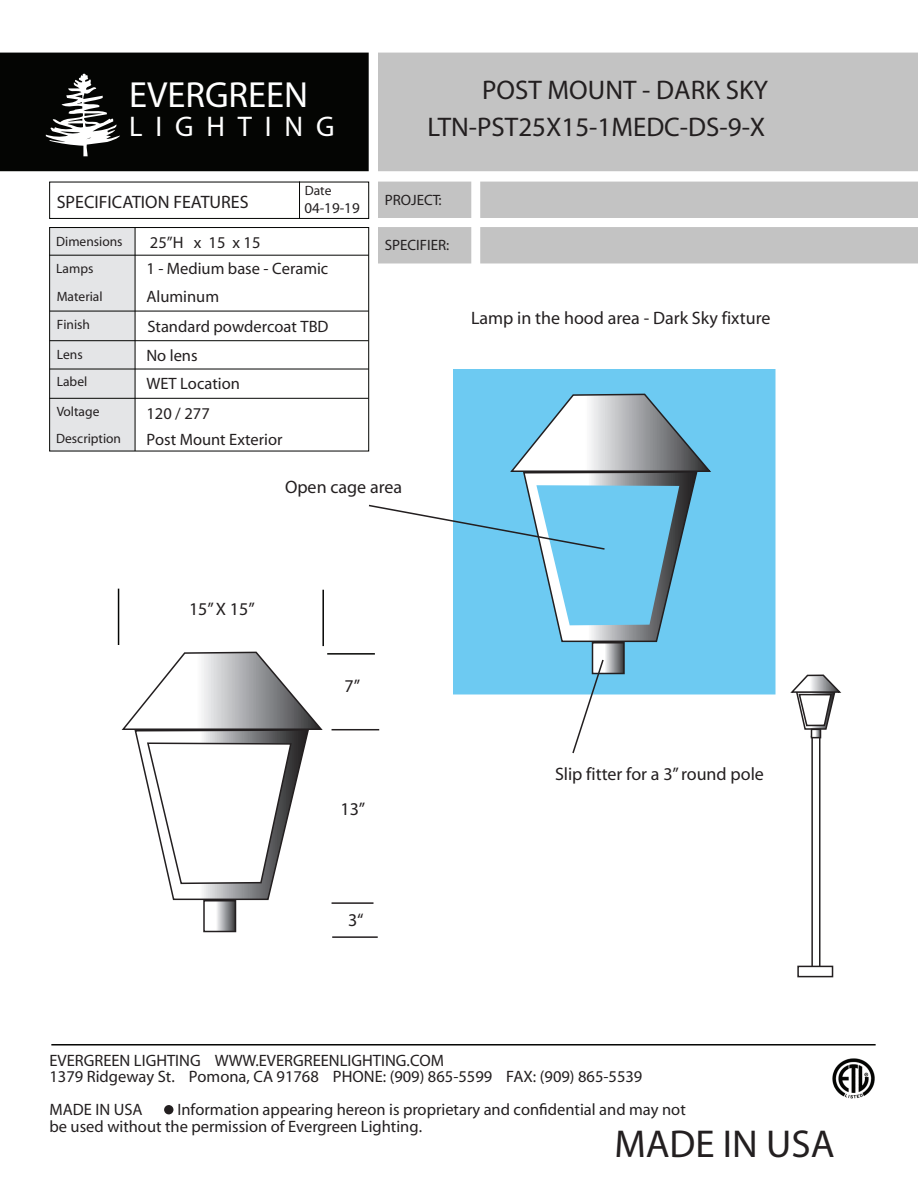
<style>
.page{position:relative;width:918px;height:1188px;background:#fff}
.page>*{position:absolute;margin:0;border:0;box-sizing:border-box;transform-origin:0 0}
.t1{font:700 39px "Helvetica Neue LT Com";color:#231f20}
.t2{font:700 36.45px "Helvetica Neue LT Com";color:#fff}
.t3{font:500 28.5px "Helvetica Neue LT Com";letter-spacing:.45em;color:#fff}
.t4{font:27px "Myriad";color:#231f20}
.t5{font:700 27px "Helvetica Neue LT Com";color:#231f20}
.t6{font:18px "Myriad";color:#231f20}
.t7{font:700 18px "Helvetica Neue LT Com";color:#231f20}
.t8{font:16.5px/16.5px "Helvetica Neue LT Com";color:#231f20}
.t9{font:700 16.5px "Helvetica Neue LT Com";color:#231f20}
.t10{font:15px "Helvetica Neue LT Com";color:#231f20}
.t11{font:13.5px/27.6px "Helvetica Neue LT Com";color:#231f20}
</style>
<div class="page">
<div style="left:453px;top:369px;width:323px;height:325px;background:#6dcaf2"></div>
<div style="left:811px;top:736px;width:10px;height:233px;border:2px solid #231f20"></div>
<div style="left:0;top:53px;width:369px;height:118px;background:#040503"></div>
<svg style="left:46px;top:73px;width:74px;height:83px"></svg>
<div style="left:378px;top:53px;width:540px;height:118px;background:#c3c3c3"></div>
<svg style="left:51px;top:1044px;width:825px;height:2px;background:#424341"></svg>
<div style="left:164px;top:1105px;width:9px;height:9px;background:#231f20;border-radius:50%"></div>
<div style="left:480px;top:182px;width:438px;height:36px;background:#c3c3c3"></div>
<div style="left:378px;top:182px;width:93px;height:36px;background:#c3c3c3"></div>
<div style="left:480px;top:227px;width:438px;height:36px;background:#c3c3c3"></div>
<img style="left:832px;top:1058px;width:43px;height:41px">
<div style="left:49px;top:182px;width:320px;height:37px;border:1px solid #040503"></div>
<svg style="left:299px;top:181px;width:1px;height:38px"></svg>
<div style="left:797px;top:966px;width:36px;height:11px;border:2px solid #231f20"></div>
<svg style="left:332px;top:936px;width:46px;height:2px"></svg>
<svg style="left:217px;top:905px;width:16px;height:24px"></svg>
<div style="left:203px;top:900px;width:33px;height:32px;border:2px solid #231f20"></div>
<svg style="left:791px;top:674px;width:50px;height:64px"></svg>
<div style="left:811px;top:729px;width:10px;height:9px;border:2px solid #231f20"></div>
<svg style="left:49px;top:227px;width:662px;height:678px"></svg>
<h2 class="t2" style="left:129px;top:77px;width:180px">EVERGREEN</h2>
<h3 class="t3" style="left:129px;top:112px;width:207px">LIGHTING</h3>
<p class="t7" style="left:57px;top:193px;width:193px">SPECIFICATION FEATURES</p>
<p class="t11" style="left:56px;top:228px;width:68px">Dimensions</p>
<p class="t8" style="left:150px;top:235px;width:112px">25”H x 15 x 15</p>
<p class="t11" style="left:305px;top:177px;width:28px">Date</p>
<p class="t10" style="left:304px;top:200px;width:57px">04-19-19</p>
<p class="t11" style="left:56px;top:256px;width:39px">Lamps</p>
<p class="t8" style="left:146px;top:261px;width:183px">1 - Medium base - Ceramic</p>
<p class="t11" style="left:57px;top:284px;width:47px">Material</p>
<p class="t8" style="left:146px;top:289px;width:74px">Aluminum</p>
<p class="t11" style="left:57px;top:312px;width:35px">Finish</p>
<p class="t8" style="left:147px;top:319px;width:183px">Standard powdercoat TBD</p>
<p class="t11" style="left:57px;top:341px;width:32px">Lens<br>Label</p>
<p class="t8" style="left:146px;top:343px;width:95px;line-height:27.8px">No lens<br>WET Location</p>
<p class="t11" style="left:57px;top:398px;width:44px">Voltage</p>
<p class="t8" style="left:146px;top:406px;width:65px">120 / 277</p>
<p class="t11" style="left:56px;top:425px;width:66px">Description</p>
<p class="t8" style="left:146px;top:432px;width:138px">Post Mount Exterior</p>
<h3 class="t5" style="left:482px;top:76px;width:288px">POST MOUNT - DARK SKY</h3>
<h3 class="t4" style="left:428px;top:114px;width:339px">LTN-PST25X15-1MEDC-DS-9-X</h3>
<p class="t10" style="left:385px;top:192px;width:58px">PROJECT:</p>
<p class="t10" style="left:385px;top:237px;width:66px">SPECIFIER:</p>
<p class="t6" style="left:471px;top:309px;width:301px">Lamp in the hood area - Dark Sky fixture</p>
<p class="t6" style="left:285px;top:479px;width:119px">Open cage area</p>
<p class="t6" style="left:189px;top:600px;width:67px">15” X 15”</p>
<p class="t6" style="left:344px;top:677px;width:17px">7”</p>
<p class="t6" style="left:340px;top:800px;width:26px">13”</p>
<p class="t6" style="left:348px;top:911px;width:17px">3“</p>
<p class="t6" style="left:555px;top:765px;width:210px">Slip fitter for a 3” round pole</p>
<p class="t9" style="left:50px;top:1052px;width:396px">EVERGREEN LIGHTING WWW.EVERGREENLIGHTING.COM</p>
<p class="t8" style="left:50px;top:1069px;width:594px">1379 Ridgeway St. Pomona, CA 91768 PHONE: (909) 865-5599 FAX: (909) 865-5539</p>
<p class="t9" style="left:49px;top:1102px;width:95px">MADE IN USA</p>
<p class="t8" style="left:50px;top:1102px;width:638px;text-indent:128px">Information appearing hereon is proprietary and confidential and may not be used without the permission of Evergreen Lighting.</p>
<h1 class="t1" style="left:614px;top:1125px;width:222px">MADE IN USA</h1>
</div>
